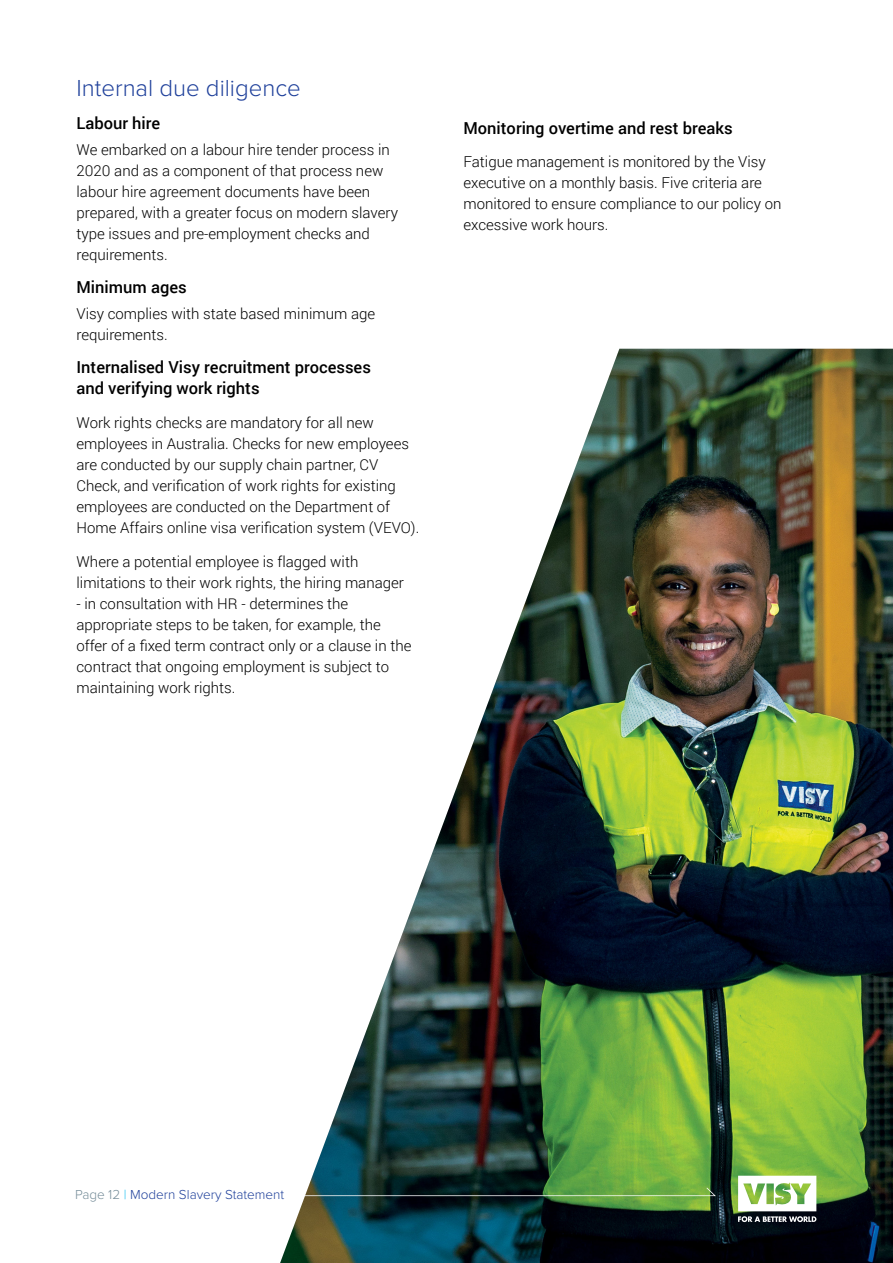
<style>
.page{position:relative;width:893px;height:1263px;background:#fff}
.page>*{position:absolute;margin:0;border:0;box-sizing:border-box;transform-origin:0 0}
.Heading_3{font:300 24px "Proxima Nova";color:#20419b}
.Heading_4{font:500 16.5px/21px "Roboto";color:#000}
.Body{font:300 15px/21px "Roboto";color:#000}
.t1{font:300 13.5px "Proxima Nova";color:#20419b}
.s1{color:#768d99}
.s2{color:#15bef0}
</style>
<div class="page">
<img style="left:280px;top:349px;width:613px;height:914px">
<svg style="left:295px;top:1187px;width:421px;height:9px;background:#436b48"></svg>
<svg style="left:738px;top:1176px;width:78px;height:46px"></svg>
<h3 class="Heading_3" style="left:77px;top:77px;width:226px">Internal due diligence</h3>
<h4 class="Heading_4" style="left:77px;top:112px;width:85px">Labour hire</h4>
<p class="Body" style="left:77px;top:138px;width:323px">We embarked on a labour hire tender process in 2020 and as a component of that process new labour hire agreement documents have been prepared, with a greater focus on modern slavery type issues and pre-employment checks and requirements.</p>
<h4 class="Heading_4" style="left:77px;top:276px;width:112px">Minimum ages</h4>
<p class="Body" style="left:77px;top:302px;width:300px">Visy complies with state based minimum age requirements.</p>
<h4 class="Heading_4" style="left:77px;top:356px;width:296px">Internalised Visy recruitment processes and verifying work rights</h4>
<p class="Body" style="left:77px;top:412px;width:344px">Work rights checks are mandatory for all new employees in Australia. Checks for new employees are conducted by our supply chain partner, CV Check, and verification of work rights for existing employees are conducted on the Department of Home Affairs online visa verification system (VEVO).</p>
<p class="Body" style="left:77px;top:550px;width:329px">Where a potential employee is flagged with limitations to their work rights, the hiring manager</p>
<p class="Body" style="left:77px;top:592px;width:336px">- in consultation with HR - determines the appropriate steps to be taken, for example, the offer of a fixed term contract only or a clause in the contract that ongoing employment is subject to maintaining work rights.</p>
<h4 class="Heading_4" style="left:463px;top:117px;width:271px">Monitoring overtime and rest breaks</h4>
<p class="Body" style="left:463px;top:151px;width:319px">Fatigue management is monitored by the Visy executive on a monthly basis. Five criteria are monitored to ensure compliance to our policy on excessive work hours.</p>
<p class="t1" style="left:75px;top:1188px;width:211px"><span class="s1">Page 12</span> <span class="s2">|</span> Modern Slavery Statement</p>
</div>
